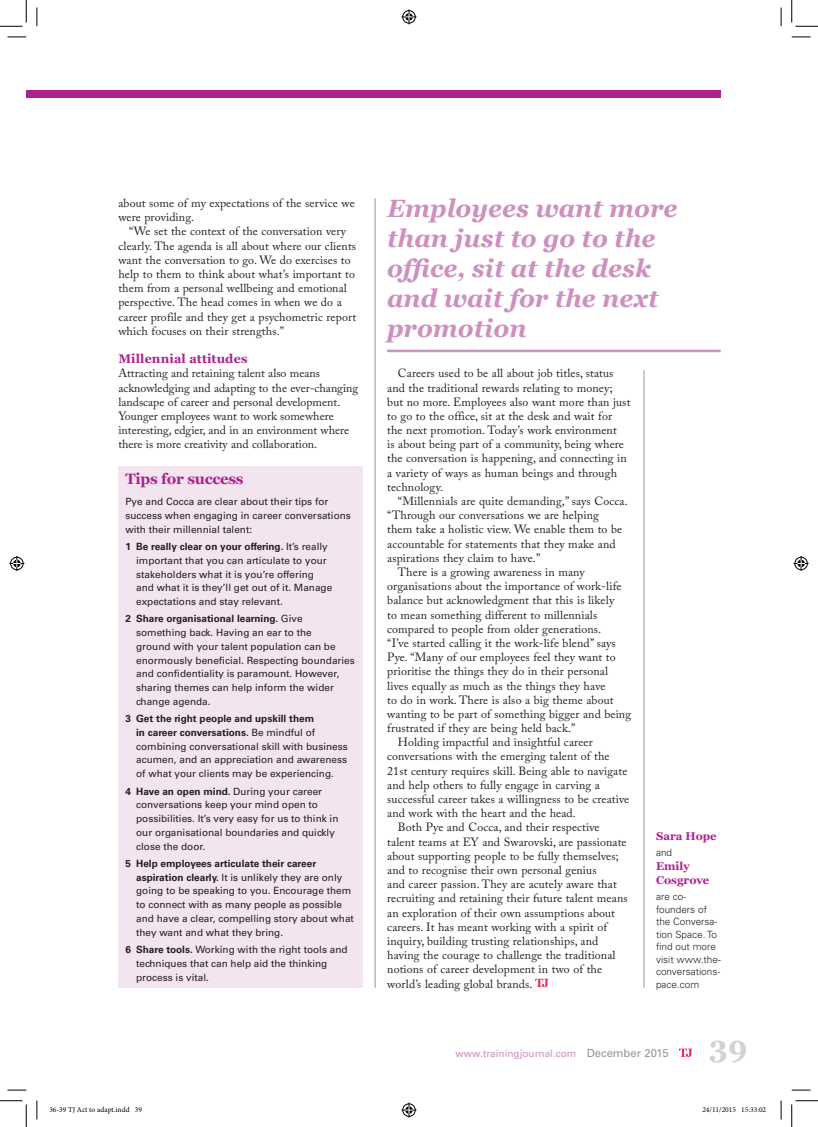
<style>
.page{position:relative;width:818px;height:1127px;background:#fff}
.page>*{position:absolute;margin:0;border:0;box-sizing:border-box;transform-origin:0 0}
.t1{font:700 30px "Georgia";color:#d1d2d4}
.t2{font:italic 700 25px/30px "Georgia";color:#ce90bf}
.t3{font:700 15px "Georgia";letter-spacing:-.02em;color:#ad208e}
.t4{font:700 12.5px "Georgia";letter-spacing:.01em;color:#ad208e}
.t5{font:11.88px/14.1px "Adobe Caslon Pro";letter-spacing:.01em;color:#231f20}
.t6{font:700 11.25px/13.8px "Georgia";color:#ad208e}
.t7{font:10px/13.8px "Univers LT Std";color:#231f20}
.t8{font:300 10px/12.5px "Univers LT Std";color:#231f20}
.t9{font:10px "Univers LT Std";color:#ce90bf}
.t10{font:7.5px "Minion Pro";color:#000}
.s1{font-weight:700}
.s2{font-size:11.25px;color:#939598}
</style>
<div class="page">
<hr style="left:375px;top:198px;width:1px;height:789px;background:#939598">
<svg style="left:679px;top:1048px;width:13px;height:8px"></svg>
<div style="left:26px;top:90px;width:695px;height:7px;background:#ad208e"></div>
<hr style="left:644px;top:370px;width:1px;height:617px;background:#939598">
<svg style="left:535px;top:978px;width:14px;height:8px"></svg>
<div style="left:118px;top:465px;width:244px;height:522px;background:#f3e5f0"></div>
<hr style="left:387px;top:349px;width:334px;height:3px;background:#ce90bf">
<svg style="left:8px;top:36px;width:18px;height:2px"></svg>
<svg style="left:792px;top:36px;width:18px;height:2px"></svg>
<svg style="left:8px;top:1089px;width:18px;height:1px"></svg>
<svg style="left:792px;top:1089px;width:18px;height:1px"></svg>
<svg style="left:36px;top:8px;width:2px;height:18px"></svg>
<svg style="left:36px;top:1100px;width:2px;height:19px"></svg>
<svg style="left:780px;top:8px;width:2px;height:18px"></svg>
<svg style="left:780px;top:1100px;width:2px;height:19px"></svg>
<svg style="left:0;top:0;width:27px;height:27px"></svg>
<svg style="left:0;top:1100px;width:27px;height:26px"></svg>
<svg style="left:791px;top:0;width:27px;height:27px"></svg>
<svg style="left:791px;top:1100px;width:27px;height:26px"></svg>
<svg style="left:401px;top:9px;width:15px;height:15px"></svg>
<svg style="left:401px;top:1102px;width:15px;height:15px"></svg>
<svg style="left:9px;top:556px;width:15px;height:15px"></svg>
<svg style="left:793px;top:556px;width:15px;height:15px"></svg>
<h2 class="t2" style="left:387px;top:193px;width:292px">Employees want more than just to go to the office, sit at the desk and wait for the next promotion</h2>
<p class="t5" style="left:118px;top:196px;width:238px">about some of my expectations of the service we were providing.</p>
<p class="t5" style="left:118px;top:224px;width:239px;text-indent:11px">“We set the context of the conversation very clearly. The agenda is all about where our clients want the conversation to go. We do exercises to help to them to think about what’s important to them from a personal wellbeing and emotional perspective. The head comes in when we do a career profile and they get a psychometric report which focuses on their strengths.”</p>
<p class="t4" style="left:118px;top:351px;width:131px">Millennial attitudes</p>
<p class="t5" style="left:118px;top:366px;width:241px">Attracting and retaining talent also means acknowledging and adapting to the ever-changing landscape of career and personal development.<br>Younger employees want to work somewhere interesting, edgier, and in an environment where there is more creativity and collaboration.</p>
<p class="t5" style="left:387px;top:366px;width:245px;text-indent:11px">Careers used to be all about job titles, status and the traditional rewards relating to money; but no more. Employees also want more than just to go to the office, sit at the desk and wait for the next promotion. Today’s work environment<br>is about being part of a community, being where the conversation is happening, and connecting in a variety of ways as human beings and through technology.</p>
<p class="t5" style="left:398px;top:494px;width:231px">“Millennials are quite demanding,” says Cocca.</p>
<p class="t5" style="left:387px;top:508px;width:213px">“Through our conversations we are helping</p>
<p class="t5" style="left:387px;top:522px;width:236px">them take a holistic view. We enable them to be</p>
<p class="t5" style="left:387px;top:536px;width:230px">accountable for statements that they make and</p>
<p class="t5" style="left:387px;top:550px;width:155px">aspirations they claim to have.”</p>
<p class="t5" style="left:398px;top:564px;width:188px">There is a growing awareness in many</p>
<p class="t5" style="left:387px;top:579px;width:236px">organisations about the importance of work-life</p>
<p class="t5" style="left:387px;top:593px;width:228px">balance but acknowledgment that this is likely</p>
<p class="t5" style="left:387px;top:607px;width:212px">to mean something different to millennials</p>
<p class="t5" style="left:387px;top:621px;width:216px">compared to people from older generations.</p>
<p class="t5" style="left:387px;top:635px;width:230px">“I’ve started calling it the work-life blend” says</p>
<p class="t5" style="left:387px;top:649px;width:230px">Pye. “Many of our employees feel they want to</p>
<p class="t5" style="left:387px;top:664px;width:222px">prioritise the things they do in their personal</p>
<p class="t5" style="left:387px;top:678px;width:220px">lives equally as much as the things they have</p>
<p class="t5" style="left:387px;top:692px;width:228px">to do in work. There is also a big theme about</p>
<p class="t5" style="left:387px;top:706px;width:245px">wanting to be part of something bigger and being</p>
<p class="t5" style="left:387px;top:720px;width:190px">frustrated if they are being held back.”</p>
<p class="t5" style="left:398px;top:735px;width:196px">Holding impactful and insightful career</p>
<p class="t5" style="left:387px;top:749px;width:224px">conversations with the emerging talent of the</p>
<p class="t5" style="left:387px;top:763px;width:242px">21st century requires skill. Being able to navigate</p>
<p class="t5" style="left:387px;top:777px;width:214px">and help others to fully engage in carving a</p>
<p class="t5" style="left:387px;top:791px;width:244px">successful career takes a willingness to be creative</p>
<p class="t5" style="left:387px;top:805px;width:190px">and work with the heart and the head.</p>
<p class="t5" style="left:398px;top:820px;width:203px">Both Pye and Cocca, and their respective</p>
<p class="t5" style="left:387px;top:834px;width:241px">talent teams at EY and Swarovski, are passionate</p>
<p class="t5" style="left:387px;top:848px;width:233px">about supporting people to be fully themselves;</p>
<p class="t5" style="left:387px;top:862px;width:211px">and to recognise their own personal genius</p>
<p class="t5" style="left:387px;top:876px;width:231px">and career passion. They are acutely aware that</p>
<p class="t5" style="left:387px;top:891px;width:242px">recruiting and retaining their future talent means</p>
<p class="t5" style="left:387px;top:905px;width:229px">an exploration of their own assumptions about</p>
<p class="t5" style="left:387px;top:919px;width:222px">careers. It has meant working with a spirit of</p>
<p class="t5" style="left:387px;top:933px;width:213px">inquiry, building trusting relationships, and</p>
<p class="t5" style="left:387px;top:947px;width:230px">having the courage to challenge the traditional</p>
<p class="t5" style="left:387px;top:961px;width:216px">notions of career development in two of the</p>
<p class="t5" style="left:387px;top:976px;width:147px">world’s leading global brands.</p>
<p class="t3" style="left:125px;top:469px;width:119px">Tips for success</p>
<p class="t7" style="left:125px;top:494px;width:227px">Pye and Cocca are clear about their tips for success when engaging in career conversations with their millennial talent:</p>
<p class="t7" style="left:136px;top:539px;width:198px;text-indent:-11px"><span class="s1">1 Be really clear on your offering.</span> It’s really important that you can articulate to your stakeholders what it is you’re offering and what it is they’ll get out of it. Manage expectations and stay relevant.</p>
<p class="t7" style="left:136px;top:611px;width:220px;text-indent:-11px"><span class="s1">2 Share organisational learning.</span> Give something back. Having an ear to the<br>ground with your talent population can be enormously beneficial. Respecting boundaries and confidentiality is paramount. However, sharing themes can help inform the wider change agenda.</p>
<p class="t7" style="left:136px;top:711px;width:213px;text-indent:-11px"><span class="s1">3 Get the right people and upskill them<br>in career conversations.</span> Be mindful of combining conversational skill with business acumen, and an appreciation and awareness of what your clients may be experiencing.</p>
<p class="t7" style="left:136px;top:784px;width:204px;text-indent:-11px"><span class="s1">4 Have an open mind.</span> During your career conversations keep your mind open to possibilities. It’s very easy for us to think in our organisational boundaries and quickly close the door.</p>
<p class="t7" style="left:136px;top:856px;width:219px;text-indent:-11px"><span class="s1">5 Help employees articulate their career aspiration clearly.</span> It is unlikely they are only going to be speaking to you. Encourage them to connect with as many people as possible and have a clear, compelling story about what they want and what they bring.</p>
<p class="t7" style="left:136px;top:942px;width:213px;text-indent:-11px"><span class="s1">6 Share tools.</span> Working with the right tools and techniques that can help aid the thinking process is vital.</p>
<p class="t6" style="left:656px;top:829px;width:62px">Sara Hope</p>
<p class="t8" style="left:656px;top:846px;width:18px">and</p>
<p class="t6" style="left:656px;top:859px;width:55px">Emily<br>Cosgrove</p>
<p class="t8" style="left:656px;top:890px;width:66px">are co&shy;founders of the Conversa&shy;tion Space. To find out more visit www.the&shy;conversations&shy;pace.com</p>
<p class="t9" style="left:455px;top:1047px;width:215px">www.trainingjournal.com <span class="s2">December 2015</span></p>
<h1 class="t1" style="left:709px;top:1027px;width:40px">39</h1>
<p class="t10" style="left:49px;top:1104px;width:94px">36-39 TJ Act to adapt.indd 39</p>
<p class="t10" style="left:702px;top:1104px;width:65px">24/11/2015 15:33:02</p>
</div>
